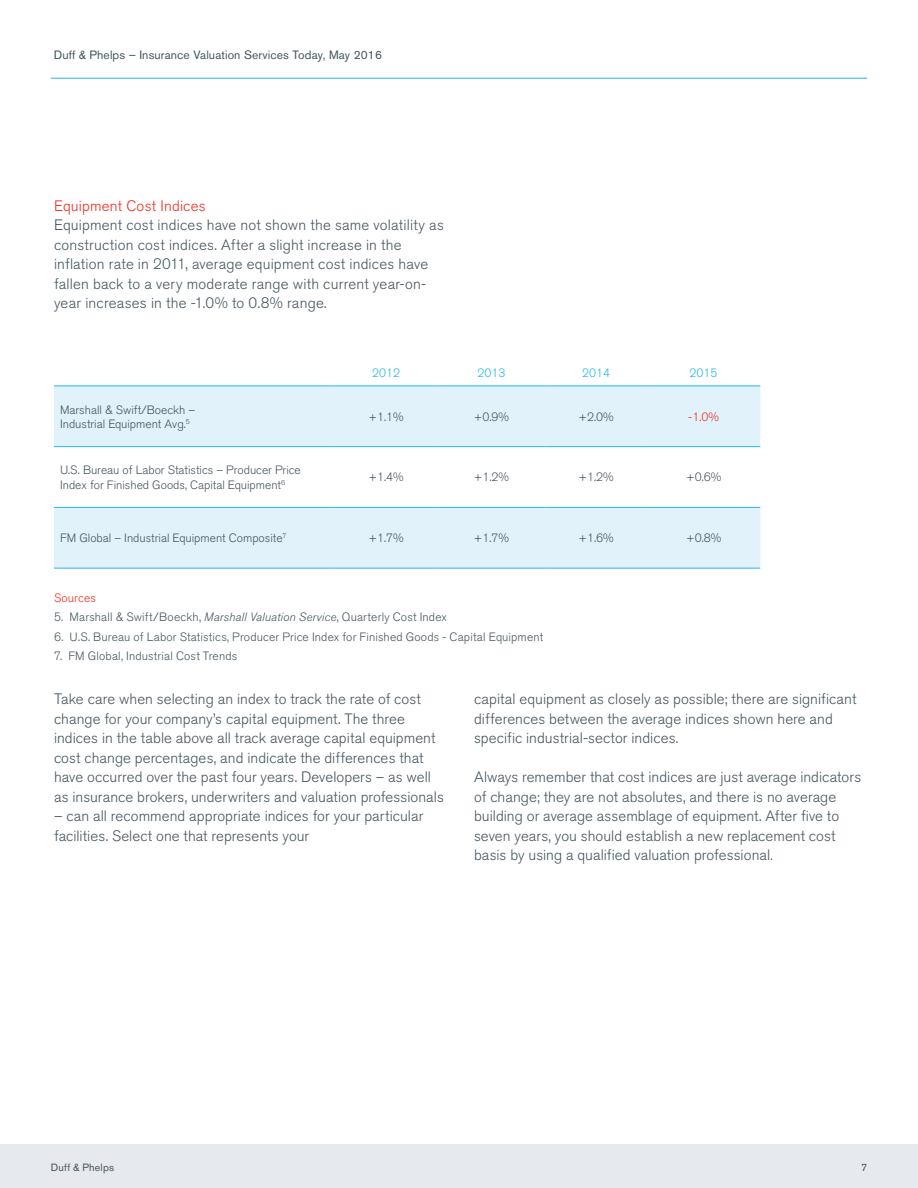
<style>
.page{position:relative;width:918px;height:1188px;background:#fff}
.page>*{position:absolute;margin:0;border:0;box-sizing:border-box;transform-origin:0 0}
.Body_Text{font:300 15px/19.5px "Akzidenz Grotesk BQ";letter-spacing:.005em;color:#45555f}
.Body_Subheads{font:300 15px "Akzidenz Grotesk BQ";letter-spacing:.015em;color:#ee2e22}
.Body_Text-2{font:300 12px/14.4px "Akzidenz Grotesk BQ";color:#45555f}
.t1{font:12px "Akzidenz Grotesk BQ";letter-spacing:.01em;color:#45555f}
.t2{font:300 12px "Akzidenz Grotesk BQ";color:#26b6ea}
.Body_Text-3{font:300 12px "Akzidenz Grotesk BQ";letter-spacing:.015em;color:#ee2e22}
.Body_Text-4{font:10.5px "Akzidenz Grotesk BQ";letter-spacing:.02em;color:#45555f}
.s1{font-style:italic}
.s2{font-size:13.5px}
</style>
<div class="page">
<div style="left:0;top:1145px;width:918px;height:43px;background:#e6e9ed"></div>
<hr style="left:51px;top:78px;width:816px;height:1px;background:#26b6ea">
<svg style="left:54px;top:387px;width:706px;height:181px"></svg>
<hr style="left:54px;top:568px;width:281px;height:1px;background:#26b6ea">
<hr style="left:335px;top:568px;width:102px;height:1px;background:#26b6ea">
<hr style="left:437px;top:568px;width:108px;height:1px;background:#26b6ea">
<hr style="left:545px;top:568px;width:102px;height:1px;background:#26b6ea">
<hr style="left:647px;top:568px;width:113px;height:1px;background:#26b6ea">
<hr style="left:54px;top:386px;width:281px;height:1px;background:#26b6ea">
<hr style="left:335px;top:386px;width:102px;height:1px;background:#26b6ea">
<hr style="left:437px;top:386px;width:108px;height:1px;background:#26b6ea">
<hr style="left:545px;top:386px;width:102px;height:1px;background:#26b6ea">
<hr style="left:647px;top:386px;width:113px;height:1px;background:#26b6ea">
<hr style="left:54px;top:446px;width:281px;height:1px;background:#26b6ea">
<hr style="left:335px;top:446px;width:102px;height:1px;background:#26b6ea">
<hr style="left:437px;top:446px;width:108px;height:1px;background:#26b6ea">
<hr style="left:545px;top:446px;width:102px;height:1px;background:#26b6ea">
<hr style="left:647px;top:446px;width:113px;height:1px;background:#26b6ea">
<hr style="left:54px;top:507px;width:281px;height:1px;background:#26b6ea">
<hr style="left:335px;top:507px;width:102px;height:1px;background:#26b6ea">
<hr style="left:437px;top:507px;width:108px;height:1px;background:#26b6ea">
<hr style="left:545px;top:507px;width:102px;height:1px;background:#26b6ea">
<hr style="left:647px;top:507px;width:113px;height:1px;background:#26b6ea">
<p class="t1" style="left:54px;top:48px;width:330px">Duff &amp; Phelps – Insurance Valuation Services Today, May 2016</p>
<p class="Body_Subheads" style="left:54px;top:197px;width:153px">Equipment Cost Indices</p>
<p class="Body_Text" style="left:54px;top:216px;width:391px">Equipment cost indices have not shown the same volatility as construction cost indices. After a slight increase in the inflation rate in 2011, average equipment cost indices have fallen back to a very moderate range with current year-on&shy;year increases in the -1.0% to 0.8% range.</p>
<p class="t2" style="left:372px;top:366px;width:29px">2012</p>
<p class="t2" style="left:477px;top:366px;width:29px">2013</p>
<p class="t2" style="left:582px;top:366px;width:29px">2014</p>
<p class="t2" style="left:690px;top:366px;width:29px">2015</p>
<p class="Body_Text-2" style="left:60px;top:402px;width:137px">Marshall &amp; Swift/Boeckh –<br>Industrial Equipment Avg.<sup>5</sup></p>
<p class="Body_Text-2" style="left:369px;top:410px;width:37px">+1.1%</p>
<p class="Body_Text-2" style="left:474px;top:410px;width:37px">+0.9%</p>
<p class="Body_Text-2" style="left:579px;top:410px;width:37px">+2.0%</p>
<p class="Body_Text-3" style="left:688px;top:410px;width:32px">-1.0%</p>
<p class="Body_Text-2" style="left:60px;top:463px;width:242px">U.S. Bureau of Labor Statistics – Producer Price<br>Index for Finished Goods, Capital Equipment<sup>6</sup></p>
<p class="Body_Text-2" style="left:369px;top:470px;width:37px">+1.4%</p>
<p class="Body_Text-2" style="left:474px;top:470px;width:37px">+1.2%</p>
<p class="Body_Text-2" style="left:579px;top:470px;width:37px">+1.2%</p>
<p class="Body_Text-2" style="left:686px;top:470px;width:37px">+0.6%</p>
<p class="Body_Text-2" style="left:60px;top:531px;width:228px">FM Global – Industrial Equipment Composite<sup>7</sup></p>
<p class="Body_Text-2" style="left:369px;top:531px;width:37px">+1.7%</p>
<p class="Body_Text-2" style="left:474px;top:531px;width:37px">+1.7%</p>
<p class="Body_Text-2" style="left:579px;top:531px;width:37px">+1.6%</p>
<p class="Body_Text-2" style="left:686px;top:531px;width:37px">+0.8%</p>
<p class="Body_Text-3" style="left:54px;top:591px;width:44px">Sources</p>
<p class="Body_Text-2" style="left:54px;top:610px;width:395px">5. Marshall &amp; Swift/Boeckh, <span class="s1">Marshall Valuation Service</span>, Quarterly Cost Index</p>
<p class="Body_Text-2" style="left:54px;top:629px;width:491px">6. U.S. Bureau of Labor Statistics, Producer Price Index for Finished Goods - Capital Equipment</p>
<p class="Body_Text-2" style="left:54px;top:649px;width:185px">7. FM Global, Industrial Cost Trends</p>
<p class="Body_Text" style="left:54px;top:690px;width:391px">Take care when selecting an index to track the rate of cost change for your company’s capital equipment. The three indices in the table above all track average capital equipment cost change percentages, and indicate the differences that have occurred over the past four years. Developers – as well as insurance brokers, underwriters and valuation professionals</p>
<p class="Body_Text" style="left:54px;top:807px;width:371px">– can all recommend appropriate indices for your particular facilities. Select one that represents your</p>
<p class="Body_Text" style="left:474px;top:690px;width:384px">capital equipment as closely as possible; there are significant differences between the average indices shown here and specific industrial-sector indices.</p>
<p class="Body_Text" style="left:474px;top:768px;width:389px">Always remember that cost indices are just average indicators of change; they are not absolutes, and there is no average building or average assemblage of equipment. After five to seven years, you should establish a new replacement cost basis by using a qualified valuation professional<span class="s2">.</span></p>
<p class="Body_Text-4" style="left:51px;top:1162px;width:65px">Duff &amp; Phelps</p>
<p class="Body_Text-4" style="left:861px;top:1162px;width:8px">7</p>
</div>
